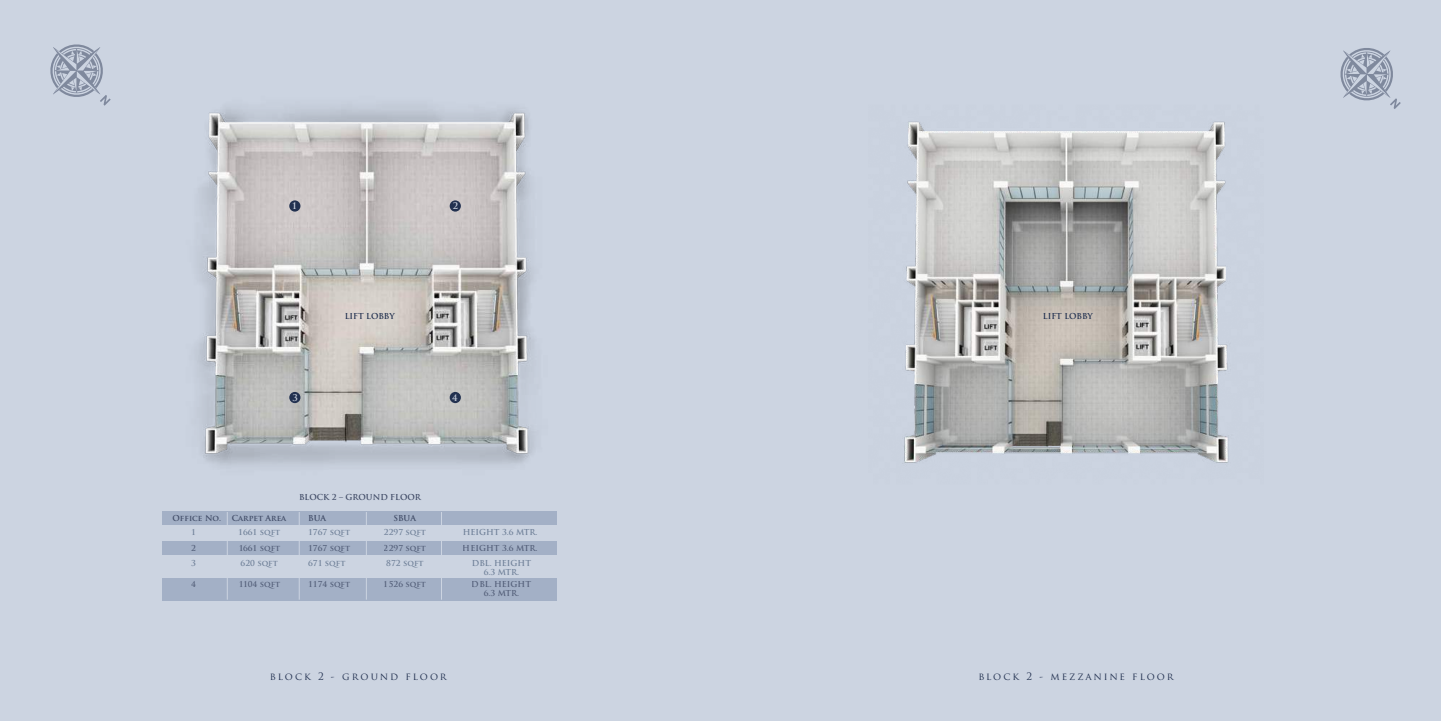
<style>
.page{position:relative;width:1441px;height:721px;background:#fff}
.page>*{position:absolute;margin:0;border:0;box-sizing:border-box;transform-origin:0 0}
.t1{font:10px "Trajan Pro";letter-spacing:.2em;color:#223150}
.t2{font:700 9px "Trajan Pro";color:#ccd4e1}
.t3{font:700 8px/9px "Trajan Pro";color:#404b66;text-align:center}
.t4{font:700 8px/9px "Trajan Pro";color:#708199;text-align:center}
.t5{font:700 8px "Trajan Pro";letter-spacing:-.005em;color:#223150}
</style>
<div class="page">
<div style="left:0;top:0;width:720px;height:720px;background:#ccd4e1"></div>
<div style="left:720px;top:0;width:720px;height:720px;background:#ccd4e1"></div>
<img style="left:197px;top:108px;width:337px;height:357px">
<img style="left:904px;top:121px;width:325px;height:342px">
<svg style="left:1340px;top:48px;width:60px;height:61px"></svg>
<svg style="left:50px;top:44px;width:61px;height:62px"></svg>
<div style="left:450px;top:392px;width:11px;height:11px;background:#223150;border-radius:50%"></div>
<div style="left:289px;top:392px;width:11px;height:11px;background:#223150;border-radius:50%"></div>
<div style="left:450px;top:200px;width:11px;height:11px;background:#223150;border-radius:50%"></div>
<div style="left:289px;top:200px;width:11px;height:11px;background:#223150;border-radius:50%"></div>
<div style="left:163px;top:511px;width:394px;height:13px;background:#a3b0c6"></div>
<div style="left:163px;top:540px;width:394px;height:14px;background:#a3b0c6"></div>
<div style="left:163px;top:577px;width:394px;height:23px;background:#a3b0c6"></div>
<hr style="left:227px;top:512px;width:1px;height:87px;background:#ccd4e1">
<hr style="left:299px;top:512px;width:1px;height:87px;background:#ccd4e1">
<hr style="left:366px;top:512px;width:1px;height:87px;background:#ccd4e1">
<hr style="left:441px;top:512px;width:1px;height:87px;background:#ccd4e1">
<p class="t2" style="left:292px;top:200px;width:7px">1</p>
<p class="t2" style="left:453px;top:200px;width:7px">2</p>
<p class="t5" style="left:345px;top:311px;width:51px">LIFT LOBBY</p>
<p class="t5" style="left:1043px;top:311px;width:51px">LIFT LOBBY</p>
<p class="t2" style="left:292px;top:392px;width:7px">3</p>
<p class="t2" style="left:452px;top:392px;width:7px">4</p>
<p class="t3" style="left:299px;top:493px;width:123px">BLOCK 2 – GROUND FLOOR</p>
<p class="t3" style="left:173px;top:514px;width:50px">Office No.</p>
<p class="t3" style="left:232px;top:514px;width:56px">Carpet Area</p>
<p class="t3" style="left:308px;top:514px;width:20px">BUA</p>
<p class="t3" style="left:393px;top:514px;width:24px">SBUA</p>
<p class="t4" style="left:191px;top:528px;width:6px">1</p>
<p class="t4" style="left:238px;top:528px;width:44px">1661 sqft</p>
<p class="t4" style="left:308px;top:528px;width:44px">1767 sqft</p>
<p class="t4" style="left:384px;top:528px;width:44px">2297 sqft</p>
<p class="t4" style="left:463px;top:528px;width:76px">HEIGHT 3.6 MTR.</p>
<p class="t3" style="left:191px;top:543px;width:6px">2</p>
<p class="t3" style="left:238px;top:543px;width:44px">1661 sqft</p>
<p class="t3" style="left:308px;top:543px;width:44px">1767 sqft</p>
<p class="t3" style="left:384px;top:543px;width:44px">2297 sqft</p>
<p class="t3" style="left:463px;top:543px;width:76px">HEIGHT 3.6 MTR.</p>
<p class="t4" style="left:191px;top:558px;width:6px">3</p>
<p class="t4" style="left:240px;top:558px;width:39px">620 sqft</p>
<p class="t4" style="left:308px;top:558px;width:39px">671 sqft</p>
<p class="t4" style="left:386px;top:558px;width:39px">872 sqft</p>
<p class="t4" style="left:472px;top:558px;width:61px">DBL. HEIGHT<br>6.3 MTR.</p>
<p class="t3" style="left:191px;top:579px;width:6px">4</p>
<p class="t3" style="left:238px;top:579px;width:44px">1104 sqft</p>
<p class="t3" style="left:308px;top:579px;width:44px">1174 sqft</p>
<p class="t3" style="left:384px;top:579px;width:44px">1526 sqft</p>
<p class="t3" style="left:472px;top:580px;width:61px">DBL. HEIGHT<br>6.3 MTR.</p>
<p class="t1" style="left:270px;top:670px;width:178px">BLOCK 2 - GROUND FLOOR</p>
<p class="t1" style="left:978px;top:670px;width:197px">BLOCK 2 - MEZZANINE FLOOR</p>
</div>
